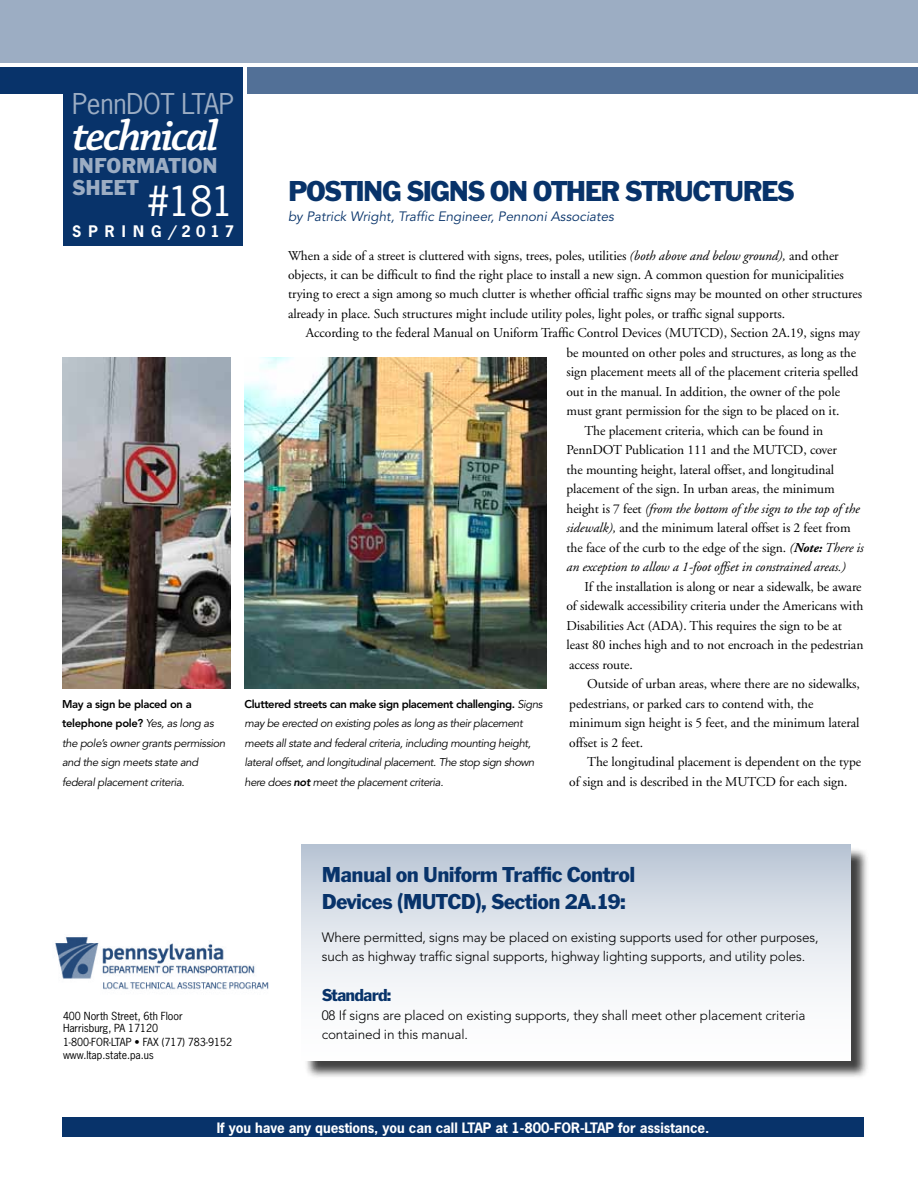
<style>
.page{position:relative;width:918px;height:1188px;background:#fff}
.page>*{position:absolute;margin:0;border:0;box-sizing:border-box;transform-origin:0 0}
.t1{font:italic 600 45px "Chaparral Pro";letter-spacing:-.05em;color:#fff}
.t2{font:39px "News Gothic Std";color:#fff}
.t3{font:30px "Franklin Gothic EF";letter-spacing:-.05em;color:#08336a}
.t4{font:27px "News Gothic Std";letter-spacing:-.01em;color:#9cadc3}
.t5{font:22.5px/27px "Franklin Gothic EF";letter-spacing:-.03em;color:#08336a}
.t6{font:22.5px/22.5px "Franklin Gothic EF";color:#9cadc3}
.t7{font:18px "Franklin Gothic EF";letter-spacing:-.05em;color:#08336a}
.t8{font:700 15px "News Gothic Std";letter-spacing:.405em;color:#fff}
.t9{font:13.5px/19.5px "Adobe Garamond";letter-spacing:-.005em;color:#000}
.t10{font:300 13.5px/19.5px "Avenir";letter-spacing:-.01em;color:#000}
.t11{font:italic 13.5px "Adobe Garamond";letter-spacing:-.005em;color:#000}
.t12{font:700 13.5px "News Gothic Std";letter-spacing:-.005em;color:#fff}
.t13{font:italic 13.5px "Avenir";color:#08336a}
.t14{font:italic 11.25px/19.5px "Avenir";letter-spacing:-.035em;color:#000}
.t15{font:10.5px/12px "News Gothic Std";letter-spacing:-.005em;color:#000}
.s1{font-weight:800;font-style:normal}
.s2{font-style:italic}
.s3{font-style:normal}
.s4{font-family:"Adobe Garamond Pro";font-weight:700;font-style:italic}
.s5{font-weight:800}
</style>
<div class="page">
<div style="left:0;top:0;width:918px;height:63px;background:#9cadc3"></div>
<div style="left:0;top:68px;width:243px;height:26px;background:#08336a"></div>
<div style="left:248px;top:68px;width:670px;height:26px;background:#527097"></div>
<div style="left:63px;top:68px;width:180px;height:178px;background:#08336a"></div>
<img style="left:55px;top:937px;width:214px;height:53px">
<img style="left:244px;top:357px;width:302px;height:331px">
<img style="left:62px;top:357px;width:168px;height:331px">
<div style="left:304px;top:847px;width:565px;height:232px;background:#000;opacity:.75"></div>
<div style="left:302px;top:844px;width:548px;height:216px;background:linear-gradient(to bottom,#c1cbd9,#fff)"></div>
<div style="left:62px;top:1118px;width:802px;height:19px;background:#08336a"></div>
<h3 class="t4" style="left:72px;top:86px;width:163px">PennDOT LTAP</h3>
<h1 class="t1" style="left:72px;top:110px;width:148px">technical</h1>
<h3 class="t6" style="left:72px;top:153px;width:147px">INFORMATION<br>SHEET</h3>
<h2 class="t2" style="left:147px;top:176px;width:88px">#181</h2>
<p class="t8" style="left:72px;top:221px;width:164px">spring/2017</p>
<p class="t14" style="left:62px;top:695px;width:165px"><span class="s1">May a sign be placed on a telephone pole?</span> Yes, as long as the pole’s owner grants permission and the sign meets state and federal placement criteria.</p>
<h3 class="t3" style="left:288px;top:173px;width:508px">POSTING SIGNS ON OTHER STRUCTURES</h3>
<p class="t13" style="left:288px;top:208px;width:327px">by Patrick Wright, Traffic Engineer, Pennoni Associates</p>
<p class="t9" style="left:288px;top:246px;width:576px">When a side of a street is cluttered with signs, trees, poles, utilities <span class="s2">(both above and below ground),</span> and other objects, it can be difficult to find the right place to install a new sign. A common question for municipalities trying to erect a sign among so much clutter is whether official traffic signs may be mounted on other structures already in place. Such structures might include utility poles, light poles, or traffic signal supports.</p>
<p class="t9" style="left:306px;top:324px;width:556px">According to the federal Manual on Uniform Traffic Control Devices (MUTCD), Section 2A.19, signs may</p>
<p class="t9" style="left:566px;top:343px;width:291px">be mounted on other poles and structures, as long as the</p>
<p class="t9" style="left:566px;top:363px;width:293px">sign placement meets all of the placement criteria spelled</p>
<p class="t9" style="left:566px;top:382px;width:275px">out in the manual. In addition, the owner of the pole</p>
<p class="t9" style="left:566px;top:402px;width:275px">must grant permission for the sign to be placed on it.</p>
<p class="t9" style="left:584px;top:421px;width:240px">The placement criteria, which can be found in</p>
<p class="t9" style="left:566px;top:441px;width:272px">PennDOT Publication 111 and the MUTCD, cover</p>
<p class="t9" style="left:566px;top:460px;width:269px">the mounting height, lateral offset, and longitudinal</p>
<p class="t9" style="left:566px;top:480px;width:270px">placement of the sign. In urban areas, the minimum</p>
<p class="t11" style="left:566px;top:501px;width:295px"><span class="s3">height is 7 feet</span> (from the bottom of the sign to the top of the</p>
<p class="t9" style="left:566px;top:519px;width:286px"><span class="s2">sidewalk),</span> and the minimum lateral offset is 2 feet from</p>
<p class="t9" style="left:566px;top:538px;width:299px">the face of the curb to the edge of the sign. <span class="s2">(</span><span class="s4">Note:</span> <span class="s2">There is</span></p>
<p class="t11" style="left:566px;top:560px;width:281px">an exception to allow a 1-foot offset in constrained areas.)</p>
<p class="t9" style="left:566px;top:577px;width:298px;text-indent:18px">If the installation is along or near a sidewalk, be aware of sidewalk accessibility criteria under the Americans with Disabilities Act (ADA). This requires the sign to be at least 80 inches high and to not encroach in the pedestrian access route.</p>
<p class="t9" style="left:569px;top:675px;width:292px;text-indent:18px">Outside of urban areas, where there are no sidewalks, pedestrians, or parked cars to contend with, the minimum sign height is 5 feet, and the minimum lateral offset is 2 feet.</p>
<p class="t9" style="left:569px;top:753px;width:293px;text-indent:18px">The longitudinal placement is dependent on the type of sign and is described in the MUTCD for each sign.</p>
<p class="t14" style="left:244px;top:695px;width:300px"><span class="s1">Cluttered streets can make sign placement challenging.</span> Signs may be erected on existing poles as long as their placement meets all state and federal criteria, including mounting height, lateral offset, and longitudinal placement. The stop sign shown here does <span class="s5">not</span> meet the placement criteria.</p>
<p class="t15" style="left:63px;top:1010px;width:121px">400 North Street, 6th Floor<br>Harrisburg, PA 17120</p>
<p class="t15" style="left:63px;top:1035px;width:171px;line-height:13.5px">1-800-FOR-LTAP • Fax (717) 783-9152 www.ltap.state.pa.us</p>
<h3 class="t5" style="left:322px;top:860px;width:315px">Manual on Uniform Traffic Control<br>Devices (MUTCD), Section 2A.19:</h3>
<p class="t10" style="left:322px;top:928px;width:498px">Where permitted, signs may be placed on existing supports used for other purposes, such as highway traffic signal supports, highway lighting supports, and utility poles.</p>
<h3 class="t7" style="left:322px;top:984px;width:71px">Standard:</h3>
<p class="t10" style="left:322px;top:1006px;width:485px">08 If signs are placed on existing supports, they shall meet other placement criteria contained in this manual.</p>
<p class="t12" style="left:217px;top:1119px;width:494px">If you have any questions, you can call LTAP at 1-800-FOR-LTAP for assistance.</p>
</div>
